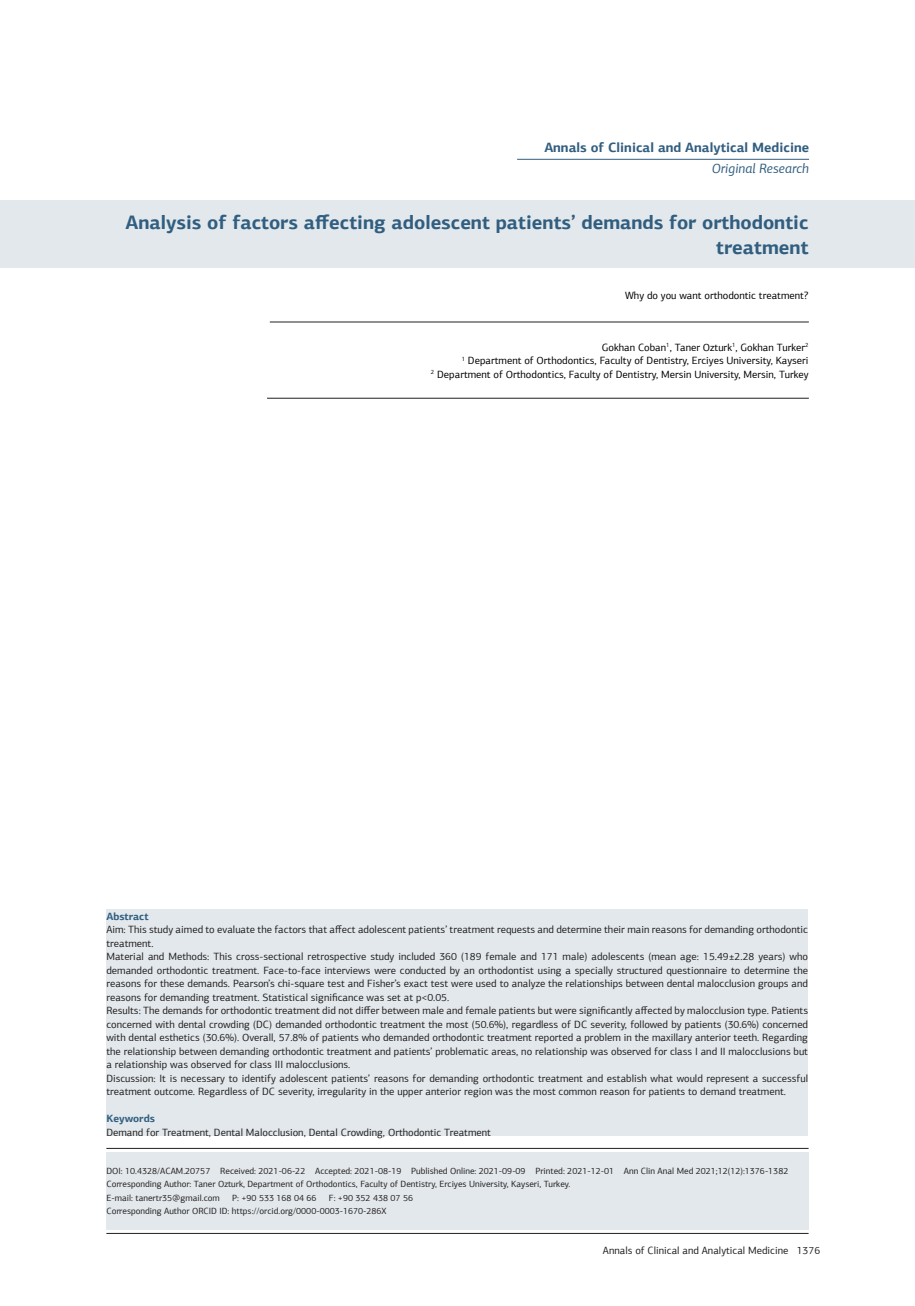
<style>
.page{position:relative;width:915px;height:1306px;background:#fff}
.page>*{position:absolute;margin:0;border:0;box-sizing:border-box;transform-origin:0 0}
.t1{font:700 19.5px/25.5px "PF Agora Sans Pro";color:#315e80;text-align:right}
.t2{font:700 13.5px "PF Agora Sans Pro";color:#315e80}
.t3{font:italic 13.5px "PF Agora Sans Pro";color:#315e80}
.t4{font:10.5px/13.5px "PF Agora Sans Pro";color:#231f20}
.t5{font:10.5px "PF Agora Sans Pro";color:#000}
.t6{font:700 10.5px "PF Agora Sans Pro";color:#315e80}
.t7{font:9px "PF Agora Sans Pro";color:#231f20}
</style>
<div class="page">
<hr style="left:106px;top:1233px;width:702px;height:1px;background:#231f20">
<div style="left:0;top:200px;width:914px;height:68px;background:#e2e8eb"></div>
<hr style="left:106px;top:1148px;width:702px;height:1px;background:#231f20">
<hr style="left:270px;top:322px;width:538px;height:1px;background:#231f20">
<hr style="left:267px;top:398px;width:541px;height:1px;background:#231f20">
<hr style="left:517px;top:159px;width:291px;height:1px;background:#315e80">
<div style="left:106px;top:1151px;width:702px;height:78px;background:#e2e8eb"></div>
<div style="left:106px;top:909px;width:701px;height:226px;background:#e2e8eb"></div>
<p class="t2" style="left:544px;top:139px;width:266px">Annals of Clinical and Analytical Medicine</p>
<p class="t3" style="left:711px;top:160px;width:99px">Original Research</p>
<p class="t1" style="left:125px;top:209px;width:684px">Analysis of factors affecting adolescent patients’ demands for orthodontic treatment</p>
<p class="t5" style="left:625px;top:289px;width:185px">Why do you want orthodontic treatment?</p>
<p class="t5" style="left:601px;top:341px;width:208px">Gokhan Coban<sup>1</sup>, Taner Ozturk<sup>1</sup>, Gokhan Turker<sup>2</sup></p>
<p class="t5" style="left:461px;top:354px;width:348px"><sup>1</sup> Department of Orthodontics, Faculty of Dentistry, Erciyes University, Kayseri</p>
<p class="t5" style="left:431px;top:368px;width:379px"><sup>2</sup> Department of Orthodontics, Faculty of Dentistry, Mersin University, Mersin, Turkey</p>
<p class="t6" style="left:106px;top:909px;width:44px">Abstract</p>
<p class="t4" style="left:106px;top:922px;width:703px">Aim: This study aimed to evaluate the factors that affect adolescent patients’ treatment requests and determine their main reasons for demanding orthodontic treatment.</p>
<p class="t4" style="left:106px;top:949px;width:703px;text-align:justify">Material and Methods: This cross-sectional retrospective study included 360 (189 female and 171 male) adolescents (mean age: 15.49±2.28 years) who demanded orthodontic treatment. Face-to-face interviews were conducted by an orthodontist using a specially structured questionnaire to determine the reasons for these demands. Pearson’s chi-square test and Fisher’s exact test were used to analyze the relationships between dental malocclusion groups and reasons for demanding treatment. Statistical significance was set at p&lt;0.05.</p>
<p class="t4" style="left:106px;top:1003px;width:703px;text-align:justify">Results: The demands for orthodontic treatment did not differ between male and female patients but were significantly affected by malocclusion type. Patients concerned with dental crowding (DC) demanded orthodontic treatment the most (50.6%), regardless of DC severity, followed by patients (30.6%) concerned with dental esthetics (30.6%). Overall, 57.8% of patients who demanded orthodontic treatment reported a problem in the maxillary anterior teeth. Regarding the relationship between demanding orthodontic treatment and patients’ problematic areas, no relationship was observed for class I and II malocclusions but a relationship was observed for class III malocclusions.</p>
<p class="t4" style="left:106px;top:1071px;width:703px">Discussion: It is necessary to identify adolescent patients’ reasons for demanding orthodontic treatment and establish what would represent a successful treatment outcome. Regardless of DC severity, irregularity in the upper anterior region was the most common reason for patients to demand treatment.</p>
<p class="t6" style="left:106px;top:1112px;width:50px">Keywords</p>
<p class="t4" style="left:106px;top:1125px;width:386px">Demand for Treatment, Dental Malocclusion, Dental Crowding, Orthodontic Treatment</p>
<p class="t7" style="left:106px;top:1165px;width:683px">DOI: 10.4328/ACAM.20757 Received: 2021-06-22 Accepted: 2021-08-19 Published Online: 2021-09-09 Printed: 2021-12-01 Ann Clin Anal Med 2021;12(12):1376-1382</p>
<p class="t7" style="left:106px;top:1178px;width:465px">Corresponding Author: Taner Ozturk, Department of Orthodontics, Faculty of Dentistry, Erciyes University, Kayseri, Turkey.</p>
<p class="t7" style="left:106px;top:1192px;width:115px">E-mail: tanertr35@gmail.com</p>
<p class="t7" style="left:232px;top:1192px;width:86px">P: +90 533 168 04 66</p>
<p class="t7" style="left:329px;top:1192px;width:86px">F: +90 352 438 07 56</p>
<p class="t7" style="left:106px;top:1205px;width:281px">Corresponding Author ORCID ID: https://orcid.org/0000-0003-1670-286X</p>
<p class="t4" style="left:602px;top:1243px;width:219px">Annals of Clinical and Analytical Medicine 1376</p>
</div>
